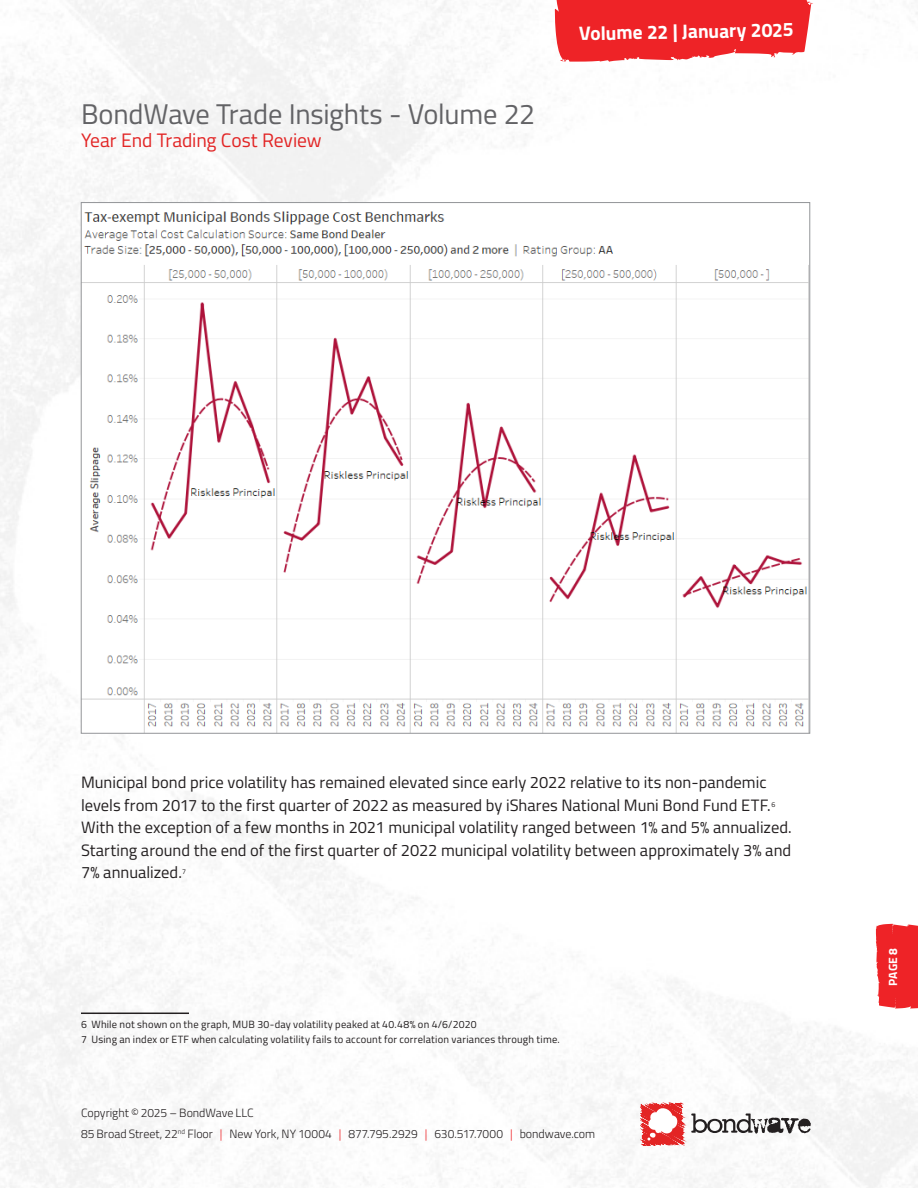
<style>
.page{position:relative;width:918px;height:1188px;background:#fff}
.page>*{position:absolute;margin:0;border:0;box-sizing:border-box;transform-origin:0 0}
.Subsequent_Page_Title{font:28.5px "Titillium Web";letter-spacing:-.01em;color:#636366}
.Subsequent_Page_Subtitle{font:19.5px "Titillium Web";letter-spacing:-.005em;color:#e22525}
.t1{font:700 19.5px "Titillium Web";color:#fff}
.BODY_COPY{font:16.5px/22.5px "Titillium Web";color:#231f20}
.t2{font:900 16.5px "Titillium Web";color:#fff}
.SIDE_BAR_BODY{font:300 12px "Titillium Web";letter-spacing:-.005em;color:#231f20}
.t3{font:700 12px "Titillium Web";color:#fff}
.Citations{font:10.5px "Titillium Web";letter-spacing:.02em;color:#231f20}
.BODY_COPY-2{font:7.05px "Titillium Web";color:#231f20}
.s1{font-size:18px}
.s2{color:#ee2327}
</style>
<div class="page">
<img style="left:0;top:0;width:918px;height:1188px">
<svg style="left:876px;top:924px;width:42px;height:85px;background:#ef3034"></svg>
<svg style="left:555px;top:0;width:258px;height:62px;background:#ef383c"></svg>
<svg style="left:641px;top:1103px;width:44px;height:43px"></svg>
<svg style="left:691px;top:1114px;width:120px;height:20px"></svg>
<hr style="left:81px;top:1013px;width:108px;height:1px;background:#231f20">
<img style="left:83px;top:204px;width:725px;height:527px">
<p class="Subsequent_Page_Title" style="left:81px;top:93px;width:456px">BondWave Trade Insights - Volume 22</p>
<p class="Subsequent_Page_Subtitle" style="left:81px;top:126px;width:242px">Year End Trading Cost Review</p>
<p class="t1" style="left:579px;top:18px;width:216px;rotate:-1deg">Volume 22 | January 2025</p>
<p class="t2" style="left:591px;top:20px;width:193px;rotate:-1deg"><span class="s1">VOLUME 4 |</span> June 7, 2017</p>
<p class="BODY_COPY" style="left:81px;top:770px;width:691px">Municipal bond price volatility has remained elevated since early 2022 relative to its non-pandemic levels from 2017 to the first quarter of 2022 as measured by iShares National Muni Bond Fund ETF.</p>
<p class="BODY_COPY-2" style="left:771px;top:799px;width:5px">6</p>
<p class="BODY_COPY" style="left:81px;top:815px;width:712px;text-align:justify">With the exception of a few months in 2021 municipal volatility ranged between 1% and 5% annualized.<br>Starting around the end of the first quarter of 2022 municipal volatility between approximately 3% and 7% annualized.</p>
<p class="BODY_COPY-2" style="left:182px;top:867px;width:5px">7</p>
<p class="Citations" style="left:81px;top:1017px;width:397px">6 While not shown on the graph, MUB 30-day volatility peaked at 40.48% on 4/6/2020</p>
<p class="Citations" style="left:81px;top:1032px;width:480px">7 Using an index or ETF when calculating volatility fails to account for correlation variances through time.</p>
<p class="SIDE_BAR_BODY" style="left:81px;top:1104px;width:174px">Copyright © 2025 – BondWave LLC</p>
<p class="SIDE_BAR_BODY" style="left:81px;top:1125px;width:516px">85 Broad Street, 22<sup>nd</sup> Floor <span class="s2">|</span> New York, NY 10004 <span class="s2">|</span> 877.795.2929 <span class="s2">|</span> 630.517.7000 <span class="s2">|</span> bondwave.com</p>
<p class="t3" style="left:884px;top:986px;width:39px;rotate:-90deg">PAGE 8</p>
</div>
